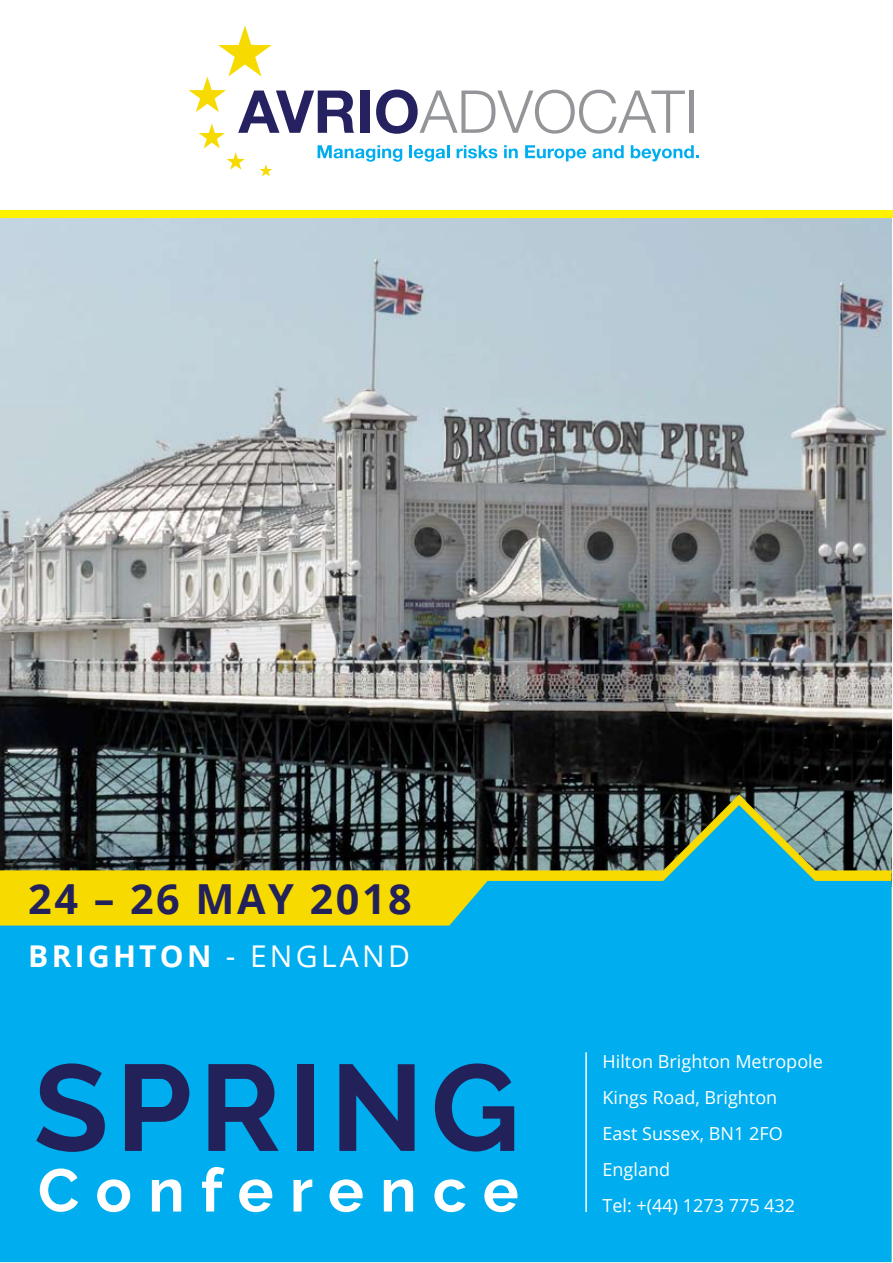
<style>
.page{position:relative;width:893px;height:1263px;background:#fff}
.page>*{position:absolute;margin:0;border:0;box-sizing:border-box;transform-origin:0 0}
.t1{font:700 122.25px "Raleway";letter-spacing:.06em;color:#23215a}
.t2{font:700 60.15px "Raleway";letter-spacing:.27em;color:#fff}
.t3{font:700 41.4px "Open Sans";letter-spacing:.06em;color:#23215a}
.t4{font:700 30px "Open Sans";letter-spacing:.11em;color:#fff}
.t5{font:18px/36px "Open Sans";color:#fff}
.s1{font-weight:400}
</style>
<div class="page">
<img style="left:0;top:218px;width:891px;height:576px">
<svg style="left:0;top:794px;width:891px;height:11px;background:#4e5d5d"></svg>
<svg style="left:0;top:805px;width:891px;height:457px;background:#0ca1d6"></svg>
<svg style="left:189px;top:26px;width:510px;height:151px"></svg>
<div style="left:0;top:871px;width:496px;height:54px;background:#f7da00"></div>
<hr style="left:585px;top:1052px;width:2px;height:160px;background:#fff">
<div style="left:0;top:210px;width:893px;height:8px;background:#fff200"></div>
<h3 class="t3" style="left:28px;top:870px;width:385px">24 – 26 MAY 2018</h3>
<h3 class="t4" style="left:28px;top:935px;width:383px">BRIGHTON <span class="s1">- ENGLAND</span></h3>
<h1 class="t1" style="left:34px;top:1038px;width:487px">SPRING</h1>
<h2 class="t2" style="left:38px;top:1156px;width:482px">Conference</h2>
<p class="t5" style="left:603px;top:1042px;width:222px">Hilton Brighton Metropole<br>Kings Road, Brighton<br>East Sussex, BN1 2FO<br>England<br>Tel: +(44) 1273 775 432</p>
</div>
